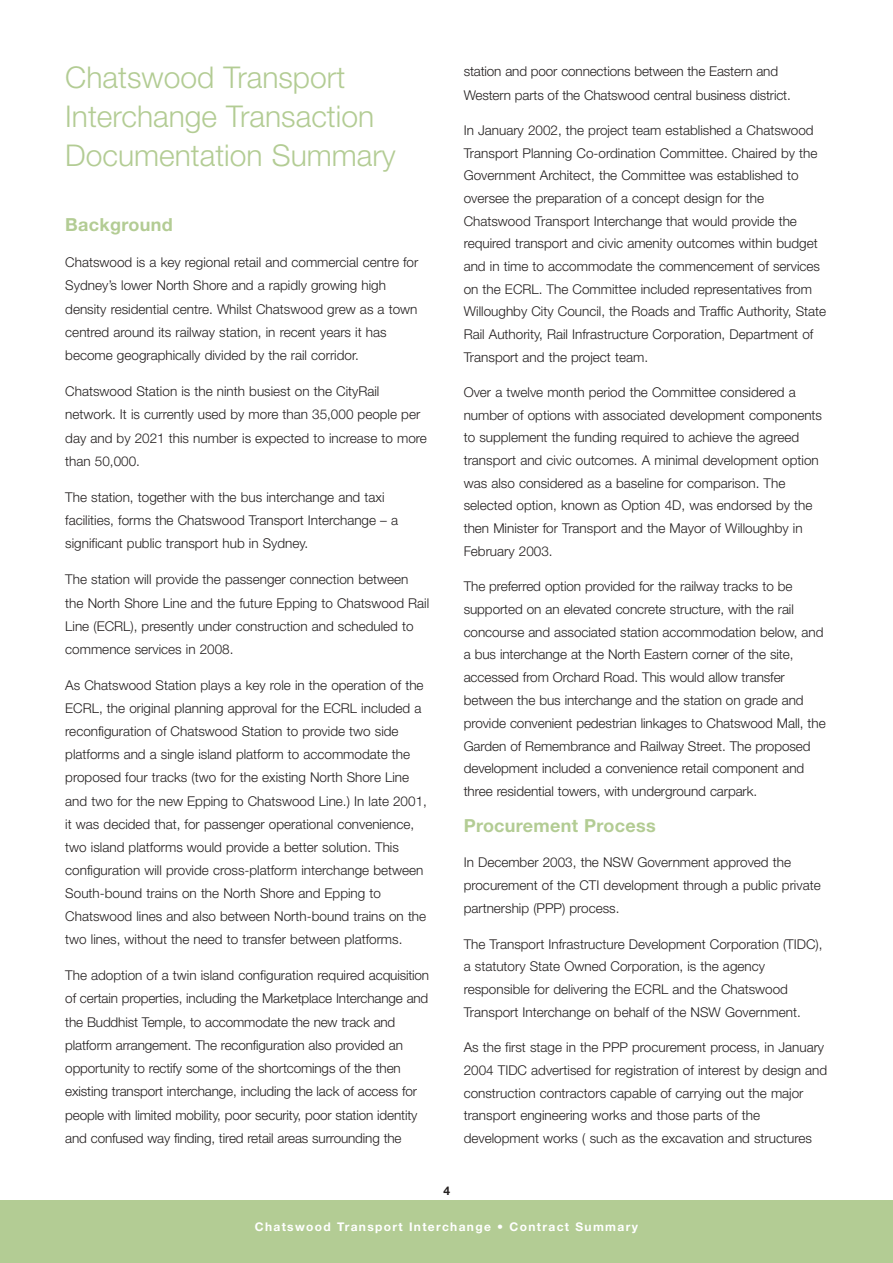
<style>
.page{position:relative;width:893px;height:1263px;background:#fff}
.page>*{position:absolute;margin:0;border:0;box-sizing:border-box;transform-origin:0 0}
.t1{font:300 30px/39px "Helvetica Neue";color:#b3cc94}
.t2{font:700 18px "Helvetica Neue";letter-spacing:.015em;color:#b3cc94}
.t3{font:300 13.5px/22.6px "Helvetica Neue";color:#231f1f}
.t4{font:700 12px "Helvetica Neue";letter-spacing:.11em;color:#fff}
.t5{font:700 12px "Helvetica Neue";color:#231f1f}
</style>
<div class="page">
<div style="left:0;top:1201px;width:892px;height:62px;background:#b3cc94"></div>
<h1 class="t1" style="left:65px;top:61px;width:332px">Chatswood Transport<br>Interchange Transaction<br>Documentation Summary</h1>
<h2 class="t2" style="left:65px;top:218px;width:109px">Background</h2>
<p class="t3" style="left:65px;top:252px;width:354px;line-height:23.2px">Chatswood is a key regional retail and commercial centre for Sydney’s lower North Shore and a rapidly growing high density residential centre. Whilst Chatswood grew as a town centred around its railway station, in recent years it has become geographically divided by the rail corridor.</p>
<p class="t3" style="left:65px;top:381px;width:363px;line-height:23.2px">Chatswood Station is the ninth busiest on the CityRail network. It is currently used by more than 35,000 people per day and by 2021 this number is expected to increase to more than 50,000.</p>
<p class="t3" style="left:65px;top:487px;width:334px;line-height:23.2px">The station, together with the bus interchange and taxi facilities, forms the Chatswood Transport Interchange – a significant public transport hub in Sydney.</p>
<p class="t3" style="left:65px;top:569px;width:365px;line-height:23.2px">The station will provide the passenger connection between the North Shore Line and the future Epping to Chatswood Rail Line (ECRL), presently under construction and scheduled to commence services in 2008.</p>
<p class="t3" style="left:65px;top:675px;width:363px;line-height:23.1px">As Chatswood Station plays a key role in the operation of the ECRL, the original planning approval for the ECRL included a reconfiguration of Chatswood Station to provide two side platforms and a single island platform to accommodate the proposed four tracks (two for the existing North Shore Line and two for the new Epping to Chatswood Line.) In late 2001, it was decided that, for passenger operational convenience, two island platforms would provide a better solution. This configuration will provide cross-platform interchange between South-bound trains on the North Shore and Epping to Chatswood lines and also between North-bound trains on the two lines, without the need to transfer between platforms.</p>
<p class="t3" style="left:65px;top:965px;width:365px;line-height:23.2px">The adoption of a twin island configuration required acquisition of certain properties, including the Marketplace Interchange and the Buddhist Temple, to accommodate the new track and platform arrangement. The reconfiguration also provided an opportunity to rectify some of the shortcomings of the then existing transport interchange, including the lack of access for people with limited mobility, poor security, poor station identity and confused way finding, tired retail areas surrounding the</p>
<p class="t3" style="left:463px;top:61px;width:328px;line-height:23.2px">station and poor connections between the Eastern and<br>Western parts of the Chatswood central business district.</p>
<p class="t3" style="left:463px;top:120px;width:364px">In January 2002, the project team established a Chatswood Transport Planning Co-ordination Committee. Chaired by the Government Architect, the Committee was established to oversee the preparation of a concept design for the Chatswood Transport Interchange that would provide the required transport and civic amenity outcomes within budget and in time to accommodate the commencement of services on the ECRL. The Committee included representatives from Willoughby City Council, the Roads and Traffic Authority, State Rail Authority, Rail Infrastructure Corporation, Department of Transport and the project team.</p>
<p class="t3" style="left:463px;top:382px;width:360px">Over a twelve month period the Committee considered a number of options with associated development components to supplement the funding required to achieve the agreed transport and civic outcomes. A minimal development option was also considered as a baseline for comparison. The selected option, known as Option 4D, was endorsed by the then Minister for Transport and the Mayor of Willoughby in February 2003.</p>
<p class="t3" style="left:463px;top:576px;width:363px">The preferred option provided for the railway tracks to be supported on an elevated concrete structure, with the rail concourse and associated station accommodation below, and a bus interchange at the North Eastern corner of the site, accessed from Orchard Road. This would allow transfer between the bus interchange and the station on grade and provide convenient pedestrian linkages to Chatswood Mall, the Garden of Remembrance and Railway Street. The proposed development included a convenience retail component and three residential towers, with underground carpark.</p>
<h2 class="t2" style="left:463px;top:819px;width:193px">Procurement Process</h2>
<p class="t3" style="left:463px;top:852px;width:358px">In December 2003, the NSW Government approved the procurement of the CTI development through a public private partnership (PPP) process.</p>
<p class="t3" style="left:463px;top:934px;width:360px">The Transport Infrastructure Development Corporation (TIDC), a statutory State Owned Corporation, is the agency responsible for delivering the ECRL and the Chatswood Transport Interchange on behalf of the NSW Government.</p>
<p class="t3" style="left:463px;top:1038px;width:365px">As the first stage in the PPP procurement process, in January 2004 TIDC advertised for registration of interest by design and construction contractors capable of carrying out the major transport engineering works and those parts of the development works ( such as the excavation and structures</p>
<p class="t5" style="left:443px;top:1186px;width:8px">4</p>
<p class="t4" style="left:255px;top:1223px;width:384px">Chatswood Transport Interchange • Contract Summary</p>
</div>
